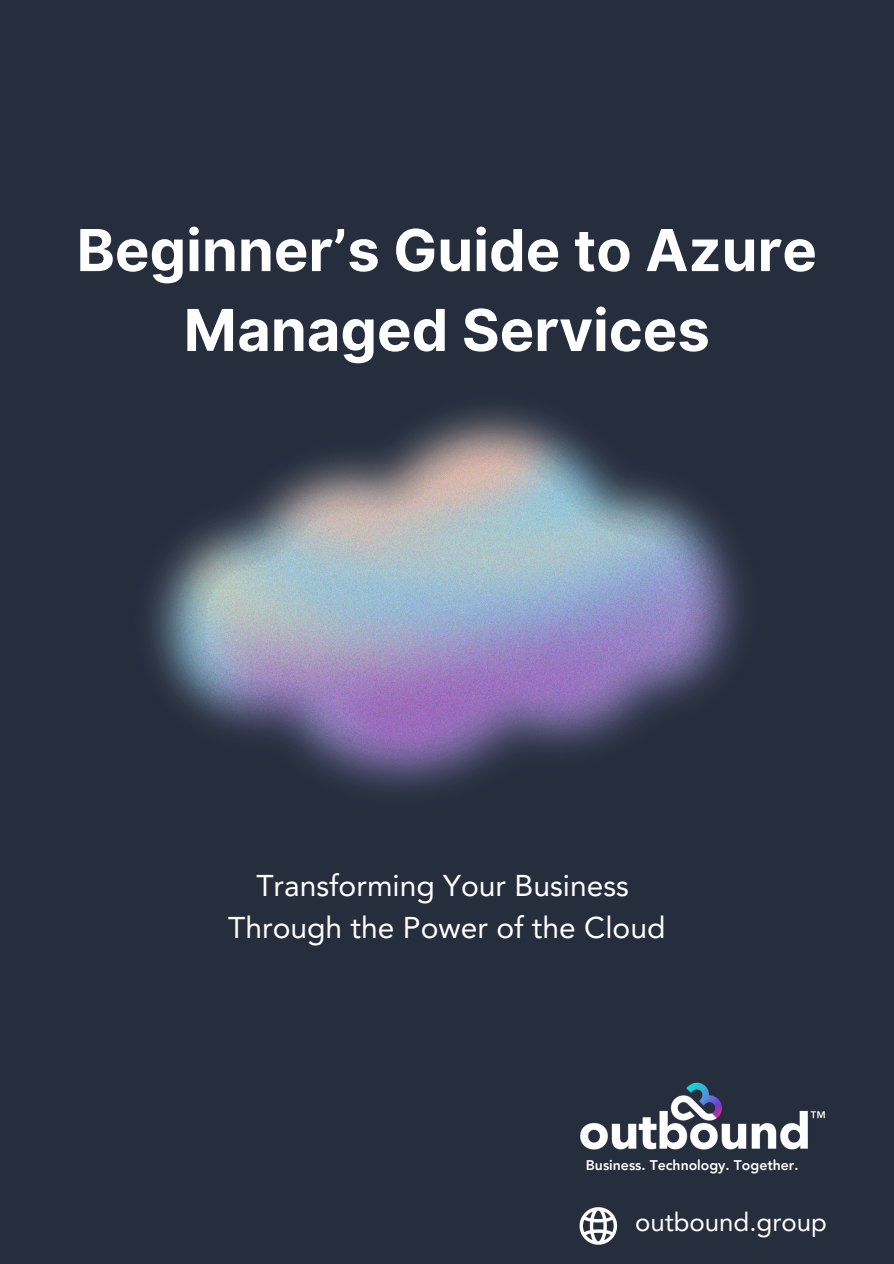
<style>
.page{position:relative;width:894px;height:1264px;background:#fff}
.page>*{position:absolute;margin:0;border:0;box-sizing:border-box;transform-origin:0 0}
.t1{font:700 57.9px/79.8px "Inter";color:#fff;text-align:center}
.t2{font:30px/41.7px "Avenir LT Pro";color:#fff;text-align:center}
.t3{font:25.8px "Avenir LT Pro";color:#fff}
.t4{font:800 13.95px "Avenir LT Pro";color:#fff}
</style>
<div class="page">
<div style="left:0;top:0;width:893px;height:1263px;background:#262d3d"></div>
<img style="left:580px;top:1082px;width:245px;height:68px">
<svg style="left:579px;top:1207px;width:38px;height:37px"></svg>
<img style="left:149px;top:408px;width:595px;height:384px">
<h1 class="t1" style="left:77px;top:210px;width:741px">Beginner’s Guide to Azure<br>Managed Services</h1>
<h2 class="t2" style="left:228px;top:867px;width:438px">Transforming Your Business<br>Through the Power of the Cloud</h2>
<p class="t4" style="left:585px;top:1158px;width:214px">Business. Technology. Together.</p>
<p class="t3" style="left:634px;top:1211px;width:193px">outbound.group</p>
</div>
